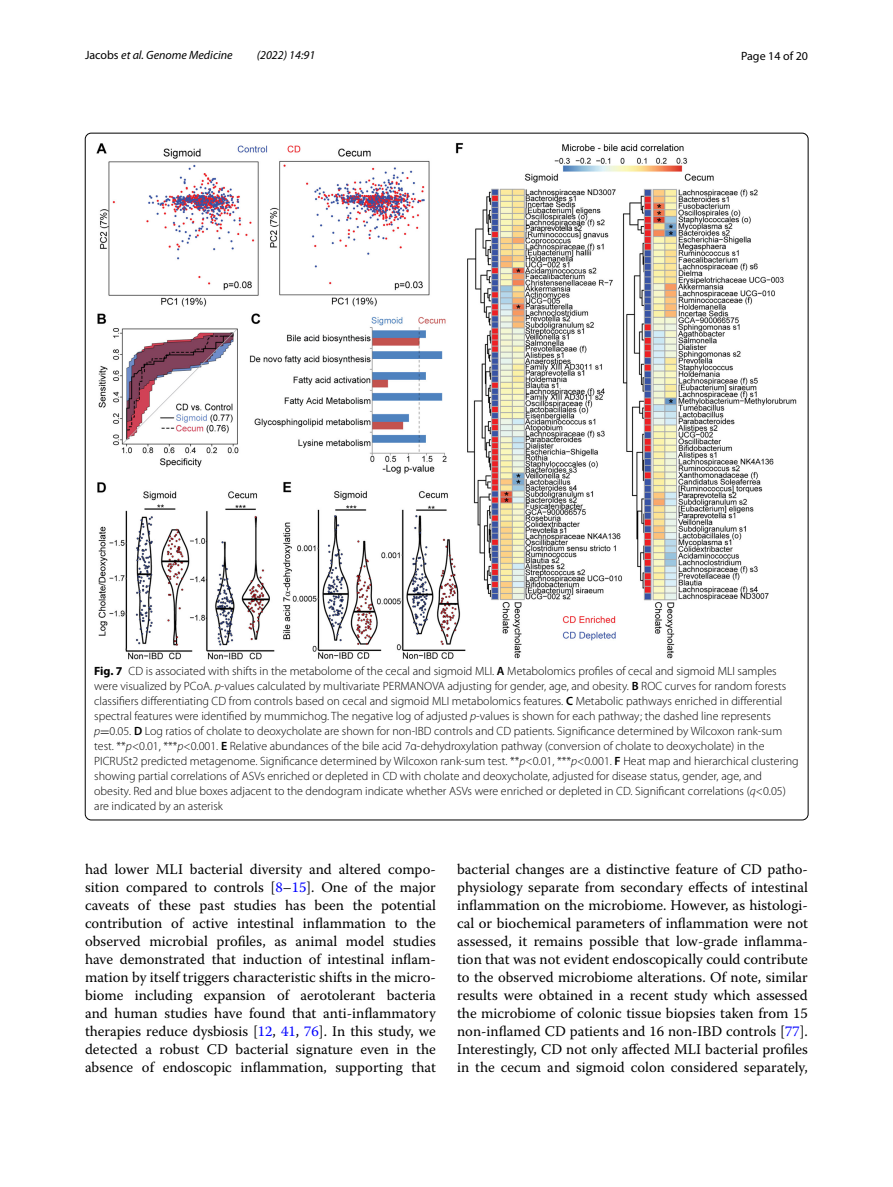
<style>
.page{position:relative;width:893px;height:1187px;background:#fff}
.page>*{position:absolute;margin:0;border:0;box-sizing:border-box;transform-origin:0 0}
.t1{font:14.7px/18px "Warnock Pro";color:#000;text-align:justify}
.t2{font:300 12px/15px "Myriad Pro";color:#000}
.t3{font:italic 12px "Myriad Pro";color:#000}
.t4{font:12px "Myriad Pro";color:#000}
.s1{font-style:normal}
.s2{font-weight:700}
.s3{font-weight:600}
.s4{font-style:italic}
.s5{font-family:"MTSY";font-weight:400}
.s6{color:#00f}
</style>
<div class="page">
<img style="left:96px;top:143px;width:701px;height:516px">
<p class="t3" style="left:85px;top:48px;width:149px"><span class="s1">Jacobs</span> et al. Genome Medicine</p>
<p class="t3" style="left:257px;top:48px;width:60px">(2022) 14:91</p>
<p class="t4" style="left:741px;top:48px;width:68px">Page 14 of 20</p>
<p class="t2" style="left:94px;top:663px;width:706px"><span class="s2">Fig. 7</span> CD is associated with shifts in the metabolome of the cecal and sigmoid MLI. <span class="s3">A</span> Metabolomics profiles of cecal and sigmoid MLI samples were visualized by PCoA. <span class="s4">p</span>-values calculated by multivariate PERMANOVA adjusting for gender, age, and obesity. <span class="s3">B</span> ROC curves for random forests classifiers differentiating CD from controls based on cecal and sigmoid MLI metabolomics features. <span class="s3">C</span> Metabolic pathways enriched in differential spectral features were identified by mummichog. The negative log of adjusted <span class="s4">p</span>-values is shown for each pathway; the dashed line represents <span class="s4">p</span><span class="s5">=</span>0.05. <span class="s3">D</span> Log ratios of cholate to deoxycholate are shown for non-IBD controls and CD patients. Significance determined by Wilcoxon rank-sum test. **<span class="s4">p</span>&lt;0.01, ***<span class="s4">p</span>&lt;0.001. <span class="s3">E</span> Relative abundances of the bile acid 7α-dehydroxylation pathway (conversion of cholate to deoxycholate) in the PICRUSt2 predicted metagenome. Significance determined by Wilcoxon rank-sum test. **<span class="s4">p</span>&lt;0.01, ***<span class="s4">p</span>&lt;0.001. <span class="s3">F</span> Heat map and hierarchical clustering showing partial correlations of ASVs enriched or depleted in CD with cholate and deoxycholate, adjusted for disease status, gender, age, and obesity. Red and blue boxes adjacent to the dendogram indicate whether ASVs were enriched or depleted in CD. Significant correlations (<span class="s4">q</span>&lt;0.05) are indicated by an asterisk</p>
<p class="t1" style="left:85px;top:860px;width:352px">had lower MLI bacterial diversity and altered compo&shy;sition compared to controls [<span class="s6">8</span>–<span class="s6">15</span>]. One of the major caveats of these past studies has been the potential contribution of active intestinal inflammation to the observed microbial profiles, as animal model studies have demonstrated that induction of intestinal inflam&shy;mation by itself triggers characteristic shifts in the micro&shy;biome including expansion of aerotolerant bacteria and human studies have found that anti-inflammatory therapies reduce dysbiosis [<span class="s6">12</span>, <span class="s6">41</span>, <span class="s6">76</span>]. In this study, we detected a robust CD bacterial signature even in the absence of endoscopic inflammation, supporting that</p>
<p class="t1" style="left:457px;top:860px;width:352px">bacterial changes are a distinctive feature of CD patho&shy;physiology separate from secondary effects of intestinal inflammation on the microbiome. However, as histologi&shy;cal or biochemical parameters of inflammation were not assessed, it remains possible that low-grade inflamma&shy;tion that was not evident endoscopically could contribute to the observed microbiome alterations. Of note, similar results were obtained in a recent study which assessed the microbiome of colonic tissue biopsies taken from 15 non-inflamed CD patients and 16 non-IBD controls [<span class="s6">77</span>].<br>Interestingly, CD not only affected MLI bacterial profiles in the cecum and sigmoid colon considered separately,</p>
</div>
